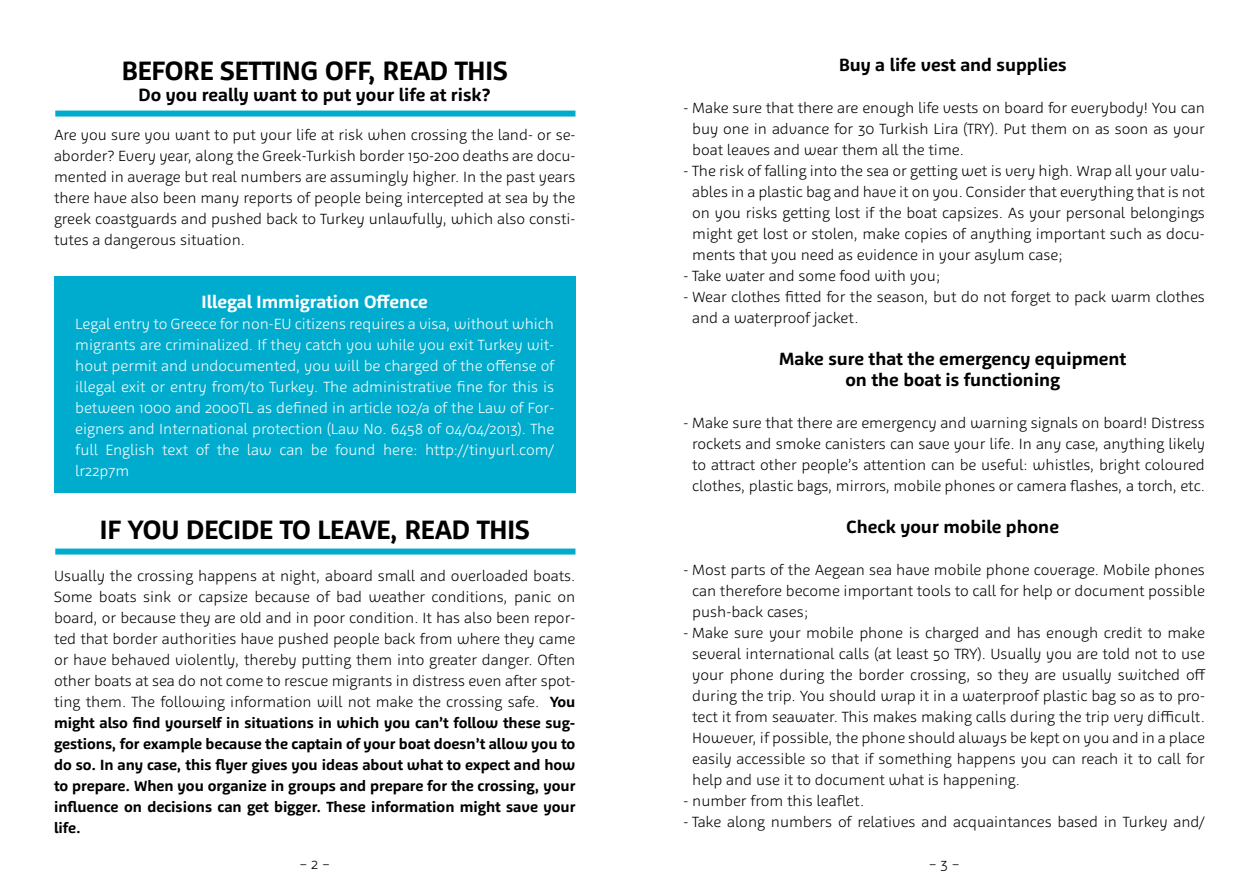
<style>
.page{position:relative;width:1259px;height:893px;background:#fff}
.page>*{position:absolute;margin:0;border:0;box-sizing:border-box;transform-origin:0 0}
.t1{font:700 27px "Agile";color:#000}
.t2{font:700 18px/21px "Agile";color:#000;text-align:center}
.t3{font:700 18px "Agile";color:#fff}
.t4{font:300 15px/21px "Agile";color:#000;text-align:justify}
.t5{font:300 15px/21px "Agile";color:#fff;text-align:justify}
.s1{font-weight:700}
</style>
<div class="page">
<div style="left:54px;top:276px;width:521px;height:217px;background:#00accd"></div>
<div style="left:55px;top:111px;width:520px;height:6px;background:#00accd"></div>
<div style="left:55px;top:549px;width:520px;height:6px;background:#00accd"></div>
<h1 class="t1" style="left:122px;top:54px;width:387px">BEFORE SETTING OFF, READ THIS</h1>
<p class="t2" style="left:138px;top:84px;width:354px">Do you really want to put your life at risk?</p>
<p class="t4" style="left:54px;top:124px;width:523px">Are you sure you want to put your life at risk when crossing the land- or se&shy;aborder? Every year, along the Greek-Turkish border 150-200 deaths are docu&shy;mented in average but real numbers are assumingly higher. In the past years there have also been many reports of people being intercepted at sea by the greek coastguards and pushed back to Turkey unlawfully, which also consti&shy;tutes a dangerous situation.</p>
<p class="t3" style="left:202px;top:291px;width:228px">Illegal Immigration Offence</p>
<p class="t5" style="left:75px;top:313px;width:480px">Legal entry to Greece for non-EU citizens requires a visa, without which migrants are criminalized. If they catch you while you exit Turkey wit&shy;hout permit and undocumented, you will be charged of the offense of illegal exit or entry from/to Turkey. The administrative fine for this is between 1000 and 2000TL as defined in article 102/a of the Law of For&shy;eigners and International protection (Law No. 6458 of 04/04/2013). The full English text of the law can be found here: http://tinyurl.com/ lr22p7m</p>
<h1 class="t1" style="left:100px;top:513px;width:431px">IF YOU DECIDE TO LEAVE, READ THIS</h1>
<p class="t4" style="left:54px;top:565px;width:523px">Usually the crossing happens at night, aboard small and overloaded boats.<br>Some boats sink or capsize because of bad weather conditions, panic on board, or because they are old and in poor condition. It has also been repor&shy;ted that border authorities have pushed people back from where they came or have behaved violently, thereby putting them into greater danger. Often other boats at sea do not come to rescue migrants in distress even after spot&shy;ting them. The following information will not make the crossing safe. <span class="s1">You might also find yourself in situations in which you can’t follow these sug&shy;gestions, for example because the captain of your boat doesn’t allow you to do so. In any case, this flyer gives you ideas about what to expect and how to prepare. When you organize in groups and prepare for the crossing, your influence on decisions can get bigger. These information might save your life.</span></p>
<p class="t2" style="left:839px;top:54px;width:229px">Buy a life vest and supplies</p>
<p class="t4" style="left:692px;top:97px;width:514px;text-indent:-9px">- Make sure that there are enough life vests on board for everybody! You can buy one in advance for 30 Turkish Lira (TRY). Put them on as soon as your boat leaves and wear them all the time.</p>
<p class="t4" style="left:692px;top:160px;width:514px;text-indent:-9px">- The risk of falling into the sea or getting wet is very high. Wrap all your valu&shy;ables in a plastic bag and have it on you. Consider that everything that is not on you risks getting lost if the boat capsizes. As your personal belongings might get lost or stolen, make copies of anything important such as docu&shy;ments that you need as evidence in your asylum case;</p>
<p class="t4" style="left:683px;top:265px;width:259px">- Take water and some food with you;</p>
<p class="t4" style="left:692px;top:286px;width:514px;text-indent:-9px">- Wear clothes fitted for the season, but do not forget to pack warm clothes and a waterproof jacket.</p>
<p class="t2" style="left:779px;top:348px;width:348px">Make sure that the emergency equipment on the boat is functioning</p>
<p class="t4" style="left:683px;top:412px;width:523px;text-align:center">- Make sure that there are emergency and warning signals on board! Distress rockets and smoke canisters can save your life. In any case, anything likely to attract other people’s attention can be useful: whistles, bright coloured clothes, plastic bags, mirrors, mobile phones or camera flashes, a torch, etc.</p>
<p class="t2" style="left:846px;top:516px;width:214px">Check your mobile phone</p>
<p class="t4" style="left:692px;top:559px;width:514px;text-indent:-9px">- Most parts of the Aegean sea have mobile phone coverage. Mobile phones can therefore become important tools to call for help or document possible push-back cases;</p>
<p class="t4" style="left:692px;top:622px;width:515px;text-indent:-9px">- Make sure your mobile phone is charged and has enough credit to make several international calls (at least 50 TRY). Usually you are told not to use your phone during the border crossing, so they are usually switched off during the trip. You should wrap it in a waterproof plastic bag so as to pro&shy;tect it from seawater. This makes making calls during the trip very difficult.<br>However, if possible, the phone should always be kept on you and in a place easily accessible so that if something happens you can reach it to call for help and use it to document what is happening.</p>
<p class="t4" style="left:683px;top:790px;width:182px">- number from this leaflet.</p>
<p class="t4" style="left:683px;top:811px;width:523px">- Take along numbers of relatives and acquaintances based in Turkey and/</p>
<p class="t4" style="left:299px;top:853px;width:32px">– 2 –</p>
<p class="t4" style="left:929px;top:853px;width:32px">– 3 –</p>
</div>
